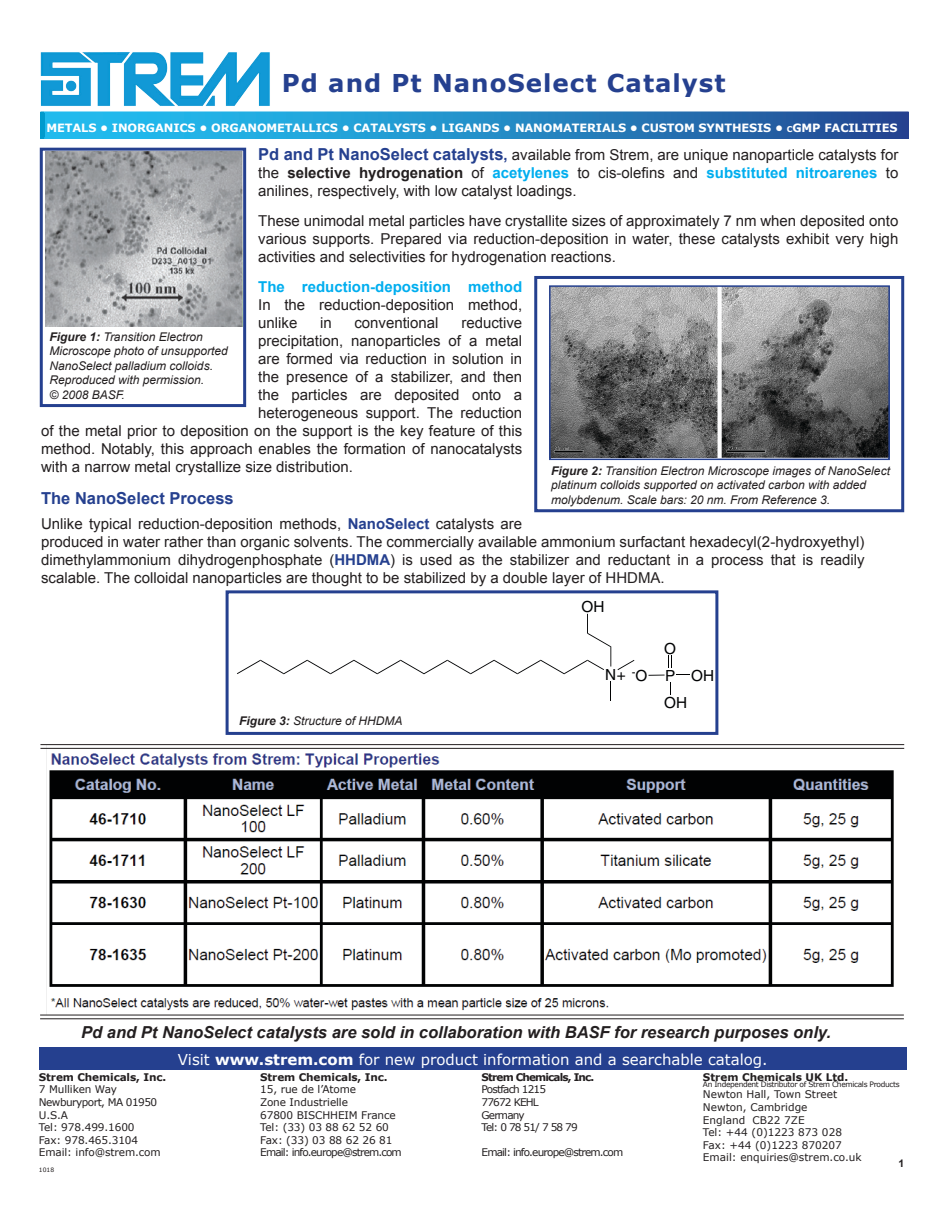
<style>
.page{position:relative;width:944px;height:1214px;background:#fff}
.page>*{position:absolute;margin:0;border:0;box-sizing:border-box;transform-origin:0 0}
.t1{font:700 24.6px "Verdana";letter-spacing:.04em;color:#25408f}
.main_heading_running{font:italic 700 16.5px "Arial";color:#231f20}
.main_heading_running-2{font:700 16.5px "Arial";color:#25408f}
.t2{font:15.3px "Helvetica";color:#010203}
.main_heading_running-3{font:15px/18px "Arial";color:#231f20;text-align:justify}
.t3{font:15px "Verdana";color:#fff}
.t4{font:italic 12px/14.4px "Arial";color:#231f20}
.t5{font:700 11.4px "Verdana";letter-spacing:-.01em;color:#fff}
.t6{font:11.4px "Helvetica";color:#010203}
.t7{font:10.5px/12.6px "Verdana";letter-spacing:-.01em;color:#231f20}
.t8{font:10.5px/12.6px "Verdana";letter-spacing:-.08em;color:#231f20}
.t9{font:700 10.5px "Verdana";letter-spacing:-.01em;color:#231f20}
.t10{font:700 10.5px "Verdana";letter-spacing:-.08em;color:#231f20}
.t11{font:700 10.5px "Arial";color:#231f20}
.t12{font:7.5px "Verdana";letter-spacing:-.045em;color:#231f20}
.t13{font:6px "Verdana";color:#231f20}
.s1{font-style:inherit}
.s2{font-size:7.95px}
.s3{font-weight:700;font-size:16.5px;color:#25408f}
.s4{font-weight:700;color:#25408f}
.s5{font-weight:700}
.s6{font-weight:700;color:#00aeef}
.s7{font-size:15.3px}
</style>
<div class="page">
<div style="left:39px;top:1047px;width:867px;height:22px;background:#25408f"></div>
<div style="left:41px;top:112px;width:867px;height:26px;background:linear-gradient(to right,#21c9f8,#254c94)"></div>
<img style="left:40px;top:52px;width:230px;height:54px">
<div style="left:40px;top:148px;width:206px;height:259px;border:3px solid #25408f"></div>
<img style="left:45px;top:152px;width:197px;height:175px">
<div style="left:225px;top:590px;width:493px;height:145px;border:3px solid #25408f"></div>
<svg style="left:610px;top:681px;width:1px;height:19px"></svg>
<svg style="left:617px;top:660px;width:17px;height:10px"></svg>
<svg style="left:237px;top:614px;width:374px;height:60px"></svg>
<svg style="left:668px;top:655px;width:4px;height:13px"></svg>
<svg style="left:676px;top:674px;width:14px;height:1px"></svg>
<svg style="left:648px;top:674px;width:16px;height:1px"></svg>
<div style="left:534px;top:276px;width:370px;height:236px;border:3px solid #25408f"></div>
<img style="left:552px;top:288px;width:334px;height:169px">
<div style="left:549px;top:285px;width:340px;height:175px;border:2px solid #25408f"></div>
<img style="left:46px;top:745px;width:851px;height:269px">
<hr style="left:40px;top:744px;width:864px;height:1px;background:#231f20">
<hr style="left:40px;top:748px;width:864px;height:1px;background:#231f20">
<hr style="left:40px;top:1014px;width:863px;height:1px;background:#231f20">
<hr style="left:40px;top:1018px;width:863px;height:1px;background:#231f20">
<p class="t1" style="left:282px;top:65px;width:445px">Pd and Pt NanoSelect Catalyst</p>
<p class="t5" style="left:46px;top:119px;width:852px"><span class="s1">METALS •</span> INORGANICS • ORGANOMETALLICS • CATALYSTS • LIGANDS • NANOMATERIALS • CUSTOM SYNTHESIS • <span class="s2">c</span>GMP FACILITIES</p>
<p class="main_heading_running-3" style="left:258px;top:145px;width:641px"><span class="s3">Pd and Pt NanoSelect catalysts</span><span class="s4">,</span> available from Strem, are unique nanoparticle catalysts for the <span class="s5">selective hydrogenation</span> of <span class="s6">acetylenes</span> to cis-olefins and <span class="s6">substituted nitroarenes</span> to anilines, respectively, with low catalyst loadings.</p>
<p class="main_heading_running-3" style="left:258px;top:212px;width:641px">These unimodal metal particles have crystallite sizes of approximately 7 nm when deposited onto various supports. Prepared via reduction-deposition in water, these catalysts exhibit very high activities and selectivities for hydrogenation reactions.</p>
<p class="main_heading_running-3" style="left:258px;top:278px;width:265px"><span class="s6">The reduction-deposition method </span>In the reduction-deposition method, unlike</p>
<p class="main_heading_running-3" style="left:320px;top:314px;width:13px">in</p>
<p class="main_heading_running-3" style="left:354px;top:314px;width:86px">conventional</p>
<p class="main_heading_running-3" style="left:461px;top:314px;width:62px">reductive</p>
<p class="main_heading_running-3" style="left:258px;top:332px;width:265px">precipitation, nanoparticles of a metal</p>
<p class="main_heading_running-3" style="left:258px;top:350px;width:265px">are formed via reduction in solution in</p>
<p class="main_heading_running-3" style="left:258px;top:368px;width:265px">the presence of a stabilizer, and then</p>
<p class="main_heading_running-3" style="left:258px;top:386px;width:265px">the particles are deposited onto a</p>
<p class="main_heading_running-3" style="left:258px;top:404px;width:265px">heterogeneous support. The reduction</p>
<p class="main_heading_running-3" style="left:41px;top:422px;width:482px">of the metal prior to deposition on the support is the key feature of this</p>
<p class="main_heading_running-3" style="left:41px;top:440px;width:482px">method. Notably, this approach enables the formation of nanocatalysts</p>
<p class="main_heading_running-3" style="left:41px;top:458px;width:313px">with a narrow metal crystallize size distribution.</p>
<p class="main_heading_running-2" style="left:41px;top:487px;width:194px">The NanoSelect Process</p>
<p class="main_heading_running-3" style="left:41px;top:514px;width:825px;text-align:left">Unlike typical reduction-deposition methods, <span class="s4">NanoSelect</span> catalysts are<br>produced in water rather than organic solvents. The commercially available ammonium surfactant hexadecyl(2-hydroxyethyl) dimethylammonium dihydrogenphosphate (<span class="s4">HHDMA</span>) is used as the stabilizer and reductant in a process that is readily scalable. The colloidal nanoparticles are thought to be stabilized by a double layer of HHDMA.</p>
<p class="t4" style="left:50px;top:330px;width:180px"><span class="s5">Figure 1:</span> Transition Electron<br>Microscope photo of unsupported<br>NanoSelect palladium colloids.<br>Reproduced with permission.<br>© 2008 BASF.</p>
<p class="t4" style="left:551px;top:464px;width:340px"><span class="s5">Figure 2:</span> Transition Electron Microscope images of NanoSelect platinum colloids supported on activated carbon with added molybdenum. Scale bars: 20 nm. From Reference 3.</p>
<p class="t4" style="left:239px;top:714px;width:165px"><span class="s5">Figure 3:</span> Structure of HHDMA</p>
<p class="t2" style="left:581px;top:598px;width:24px">OH</p>
<p class="t2" style="left:605px;top:666px;width:22px">N+</p>
<p class="t6" style="left:631px;top:665px;width:17px">-<span class="s7">O</span></p>
<p class="t2" style="left:664px;top:639px;width:13px">O</p>
<p class="t2" style="left:665px;top:666px;width:12px">P</p>
<p class="t2" style="left:691px;top:666px;width:24px">OH</p>
<p class="t2" style="left:664px;top:693px;width:24px">OH</p>
<p class="main_heading_running" style="left:81px;top:1021px;width:751px">Pd and Pt NanoSelect catalysts are sold in collaboration with BASF for research purposes only.</p>
<p class="t9" style="left:39px;top:1069px;width:129px">Strem Chemicals, Inc.</p>
<p class="t7" style="left:39px;top:1083px;width:123px">7 Mulliken Way<br>Newburyport, MA 01950<br>U.S.A<br>Tel: 978.499.1600<br>Fax: 978.465.3104<br>Email: info@strem.com</p>
<p class="t13" style="left:39px;top:1165px;width:17px">1018</p>
<p class="t3" style="left:178px;top:1049px;width:591px">Visit <span class="s5">www.strem.com</span> for new product information and a searchable catalog.</p>
<p class="t9" style="left:260px;top:1069px;width:129px">Strem Chemicals, Inc.</p>
<p class="t7" style="left:260px;top:1083px;width:143px">15, rue de l’Atome<br>Zone Industrielle<br>67800 BISCHHEIM France<br>Tel: (33) 03 88 62 52 60<br>Fax: (33) 03 88 62 26 81<br>Email: info.europe@strem.com</p>
<p class="t10" style="left:481px;top:1069px;width:114px">Strem Chemicals, Inc.</p>
<p class="t8" style="left:481px;top:1083px;width:98px">Postfach 1215<br>77672 KEHL<br>Germany<br>Tel: 0 78 51/ 7 58 79</p>
<p class="t8" style="left:481px;top:1146px;width:143px">Email: info.europe@strem.com</p>
<p class="t9" style="left:703px;top:1069px;width:147px">Strem Chemicals UK Ltd.</p>
<p class="t12" style="left:703px;top:1079px;width:198px">An Independent Distributor of Strem Chemicals Products</p>
<p class="t7" style="left:703px;top:1088px;width:160px">Newton Hall, Town Street<br>Newton, Cambridge<br>England CB22 7ZE<br>Tel: +44 (0)1223 873 028<br>Fax: +44 (0)1223 870207<br>Email: enquiries@strem.co.uk</p>
<p class="t11" style="left:898px;top:1156px;width:7px">1</p>
</div>
